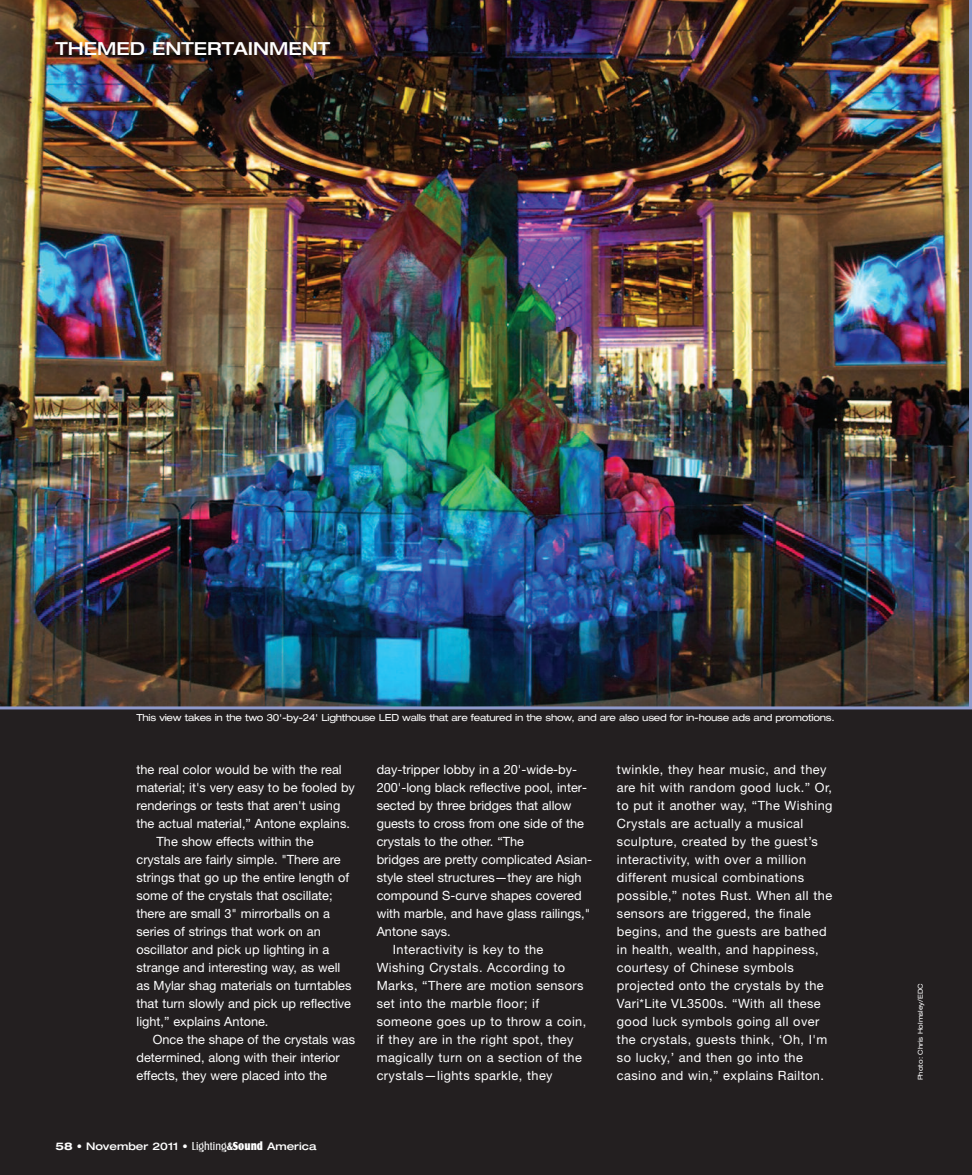
<style>
.page{position:relative;width:972px;height:1175px;background:#fff}
.page>*{position:absolute;margin:0;border:0;box-sizing:border-box;transform-origin:0 0}
.t1{font:500 expanded 18px "Helvetica Neue";color:#fff}
.t2{font:12.75px "Helvetica Neue";color:#fff}
.t3{font:12.75px/18px "Helvetica Neue";letter-spacing:.035em;color:#fff}
.t4{font:500 expanded 10.5px "Helvetica Neue";color:#fff}
.t5{font:expanded 9.75px "Helvetica Neue";letter-spacing:-.025em;color:#fff}
.t6{font:expanded 6.75px "Helvetica Neue";color:#fff}
.s1{font-weight:700}
.s2{font-family:"Castle T";font-weight:400;font-stretch:normal;font-size:12px}
.s3{font-family:"Castle T";font-weight:700;font-stretch:normal;font-size:12px}
.s4{font-family:"Castle T Ultr";font-weight:400;font-stretch:normal;font-size:12px}
</style>
<div class="page">
<div style="left:0;top:0;width:972px;height:1174px;background:#231f20"></div>
<img style="left:0;top:0;width:972px;height:709px">
<h1 class="t1" style="left:56px;top:42px;width:276px">THEMED ENTERTAINMENT</h1>
<p class="t5" style="left:136px;top:714px;width:700px">This view takes in the two 30'-by-24' Lighthouse LED walls that are featured in the show, and are also used for in-house ads and promotions.</p>
<p class="t2" style="left:136px;top:765px;width:207px">the real color would be with the real</p>
<p class="t2" style="left:137px;top:783px;width:220px">material; it's very easy to be fooled by</p>
<p class="t2" style="left:137px;top:801px;width:205px">renderings or tests that aren't using</p>
<p class="t2" style="left:137px;top:819px;width:215px">the actual material,” Antone explains.</p>
<p class="t2" style="left:157px;top:837px;width:158px">The show effects within the</p>
<p class="t2" style="left:137px;top:855px;width:206px">crystals are fairly simple. "There are</p>
<p class="t2" style="left:137px;top:873px;width:214px">strings that go up the entire length of</p>
<p class="t2" style="left:137px;top:891px;width:198px">some of the crystals that oscillate;</p>
<p class="t2" style="left:137px;top:909px;width:195px">there are small 3" mirrorballs on a</p>
<p class="t2" style="left:137px;top:927px;width:186px">series of strings that work on an</p>
<p class="t2" style="left:137px;top:945px;width:194px">oscillator and pick up lighting in a</p>
<p class="t2" style="left:137px;top:963px;width:205px">strange and interesting way, as well</p>
<p class="t2" style="left:137px;top:981px;width:216px">as Mylar shag materials on turntables</p>
<p class="t2" style="left:137px;top:999px;width:216px">that turn slowly and pick up reflective</p>
<p class="t2" style="left:137px;top:1017px;width:133px">light,” explains Antone.</p>
<p class="t2" style="left:153px;top:1035px;width:204px">Once the shape of the crystals was</p>
<p class="t2" style="left:137px;top:1053px;width:205px">determined, along with their interior</p>
<p class="t2" style="left:137px;top:1071px;width:192px">effects, they were placed into the</p>
<p class="t2" style="left:377px;top:765px;width:202px">day-tripper lobby in a 20'-wide-by-</p>
<p class="t2" style="left:377px;top:783px;width:212px">200'-long black reflective pool, inter-</p>
<p class="t2" style="left:377px;top:801px;width:196px">sected by three bridges that allow</p>
<p class="t2" style="left:377px;top:819px;width:209px">guests to cross from one side of the</p>
<p class="t2" style="left:377px;top:837px;width:149px">crystals to the other. “The</p>
<p class="t2" style="left:377px;top:855px;width:217px">bridges are pretty complicated Asian-</p>
<p class="t2" style="left:377px;top:873px;width:206px">style steel structures—they are high</p>
<p class="t2" style="left:377px;top:891px;width:206px">compound S-curve shapes covered</p>
<p class="t2" style="left:377px;top:909px;width:215px">with marble, and have glass railings,"</p>
<p class="t2" style="left:377px;top:927px;width:76px">Antone says.</p>
<p class="t3" style="left:393px;top:942px;width:152px">Interactivity is key to the</p>
<p class="t3" style="left:377px;top:960px;width:190px">Wishing Crystals. According to</p>
<p class="t3" style="left:377px;top:978px;width:208px">Marks, “There are motion sensors</p>
<p class="t3" style="left:377px;top:996px;width:164px">set into the marble floor; if</p>
<p class="t3" style="left:377px;top:1014px;width:211px">someone goes up to throw a coin,</p>
<p class="t3" style="left:377px;top:1032px;width:198px">if they are in the right spot, they</p>
<p class="t3" style="left:377px;top:1050px;width:207px">magically turn on a section of the</p>
<p class="t3" style="left:377px;top:1068px;width:177px">crystals—lights sparkle, they</p>
<p class="t4" style="left:56px;top:1142px;width:262px"><span class="s1">58</span> • November 2011 • <span class="s2">Lighting</span><span class="s3">&amp;</span><span class="s4">Sound</span> America</p>
<p class="t3" style="left:617px;top:762px;width:217px">twinkle, they hear music, and they are hit with random good luck.” Or, to put it another way, “The Wishing Crystals are actually a musical sculpture, created by the guest’s interactivity, with over a million different musical combinations possible,” notes Rust. When all the sensors are triggered, the finale begins, and the guests are bathed in health, wealth, and happiness, courtesy of Chinese symbols projected onto the crystals by the Vari*Lite VL3500s. “With all these good luck symbols going all over the crystals, guests think, ‘Oh, I'm so lucky,’ and then go into the casino and win,” explains Railton.</p>
<p class="t6" style="left:918px;top:1080px;width:99px;rotate:-90deg">Photo: Chris Holmsley/EDC</p>
</div>
